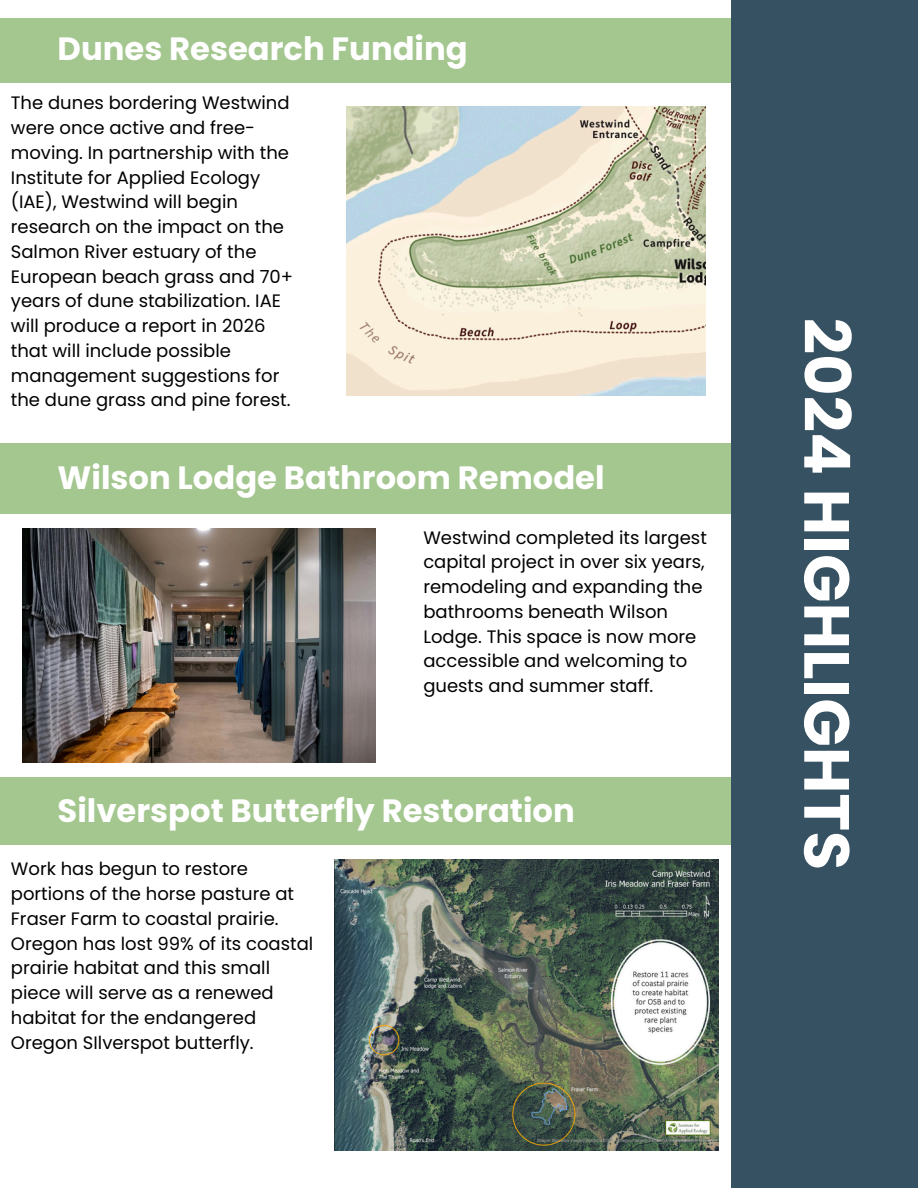
<style>
.page{position:relative;width:918px;height:1188px;background:#fff}
.page>*{position:absolute;margin:0;border:0;box-sizing:border-box;transform-origin:0 0}
.t1{font:700 63.75px "Poppins";color:#fff}
.t2{font:700 32.25px "Poppins";color:#fff}
.t3{font:18px/24.8px "Poppins";color:#000}
</style>
<div class="page">
<div style="left:731px;top:0;width:187px;height:1188px;background:#365161"></div>
<div style="left:0;top:18px;width:731px;height:65px;background:#a4c68f"></div>
<div style="left:0;top:444px;width:731px;height:70px;background:#a4c68f"></div>
<div style="left:0;top:777px;width:731px;height:67px;background:#a4c68f"></div>
<img style="left:335px;top:859px;width:383px;height:291px">
<img style="left:23px;top:528px;width:353px;height:234px">
<img style="left:347px;top:106px;width:358px;height:289px">
<p class="t2" style="left:58px;top:26px;width:412px">Dunes Research Funding</p>
<h2 class="t3" style="left:11px;top:91px;width:284px">The dunes bordering Westwind were once active and free&shy;moving. In partnership with the<br>Institute for Applied Ecology (IAE), Westwind will begin research on the impact on the<br>Salmon River estuary of the<br>European beach grass and 70+ years of dune stabilization. IAE will produce a report in 2026 that will include possible management suggestions for the dune grass and pine forest.</h2>
<h2 class="t2" style="left:58px;top:455px;width:549px">Wilson Lodge Bathroom Remodel</h2>
<p class="t3" style="left:423px;top:525px;width:285px">Westwind completed its largest capital project in over six years, remodeling and expanding the bathrooms beneath Wilson<br>Lodge. This space is now more accessible and welcoming to guests and summer staff.</p>
<p class="t2" style="left:58px;top:788px;width:519px">Silverspot Butterfly Restoration</p>
<p class="t3" style="left:11px;top:857px;width:304px">Work has begun to restore portions of the horse pasture at<br>Fraser Farm to coastal prairie.<br>Oregon has lost 99% of its coastal prairie habitat and this small piece will serve as a renewed habitat for the endangered<br>Oregon SIlverspot butterfly.</p>
<h1 class="t1" style="left:871px;top:318px;width:554px;rotate:90deg">2024 HIGHLIGHTS</h1>
</div>
